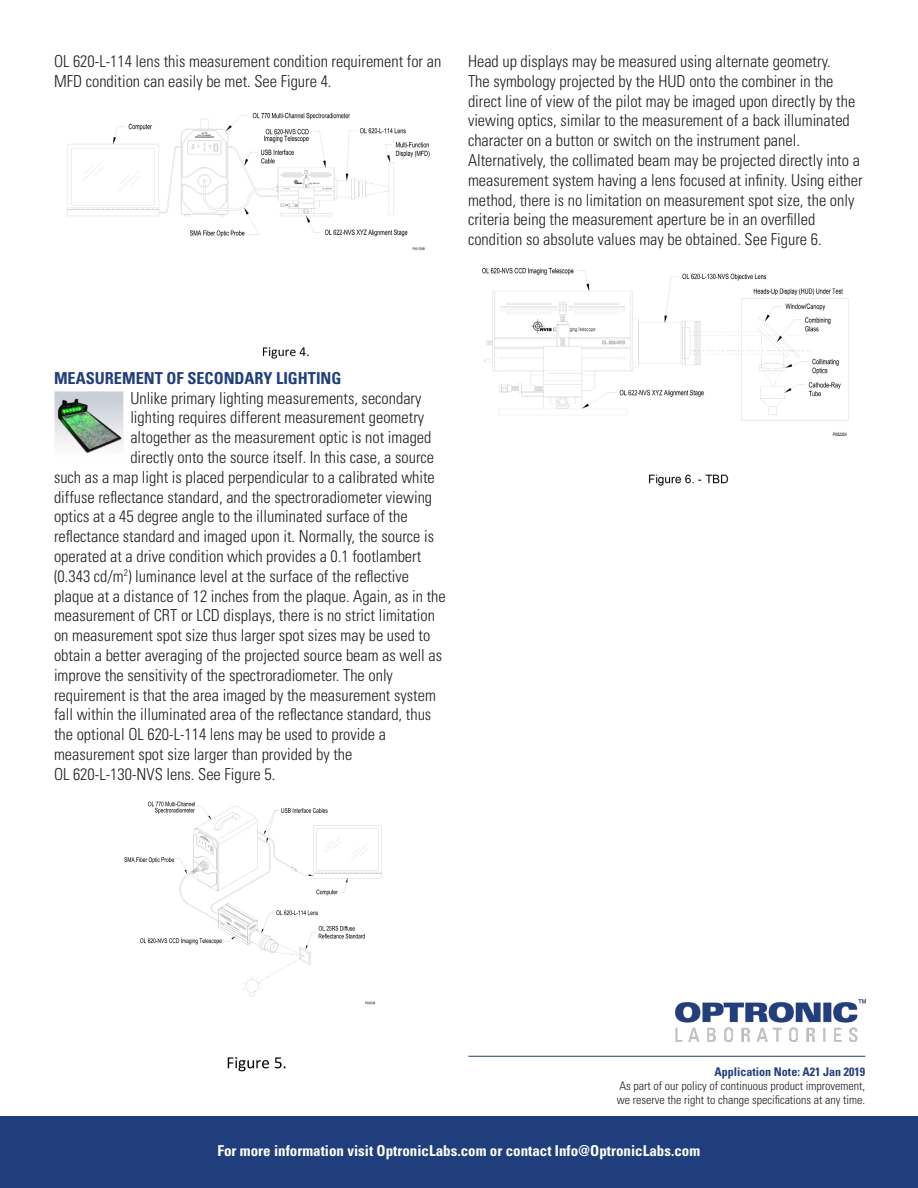
<style>
.page{position:relative;width:918px;height:1188px;background:#fff}
.page>*{position:absolute;margin:0;border:0;box-sizing:border-box;transform-origin:0 0}
.t1{font:300 condensed 16.5px/19.8px "Univers";color:#231f20}
.t2{font:700 condensed 16.5px "Univers";color:#213e7c}
.t3{font:700 condensed 15px "Univers";color:#fff}
.t4{font:300 condensed 12px "Univers";color:#231f20}
.t5{font:700 condensed 12px "Univers";color:#213e7c}
</style>
<div class="page">
<img style="left:67px;top:112px;width:363px;height:247px">
<hr style="left:468px;top:1056px;width:397px;height:1px;background:#213e7c">
<img style="left:675px;top:1000px;width:190px;height:41px">
<div style="left:0;top:1116px;width:918px;height:72px;background:#213e7c"></div>
<img style="left:54px;top:392px;width:70px;height:61px">
<img style="left:124px;top:801px;width:258px;height:271px">
<img style="left:482px;top:267px;width:367px;height:219px">
<p class="t1" style="left:54px;top:51px;width:389px">OL 620-L-114 lens this measurement condition requirement for an<br>MFD condition can easily be met. See Figure 4.</p>
<p class="t1" style="left:468px;top:51px;width:364px">Head up displays may be measured using alternate geometry.</p>
<p class="t1" style="left:468px;top:71px;width:389px">The symbology projected by the HUD onto the combiner in the direct line of view of the pilot may be imaged upon directly by the</p>
<p class="t1" style="left:468px;top:111px;width:383px">viewing optics, similar to the measurement of a back illuminated character on a button or switch on the instrument panel.</p>
<p class="t1" style="left:468px;top:150px;width:396px">Alternatively, the collimated beam may be projected directly into a measurement system having a lens focused at infinity. Using either method, there is no limitation on measurement spot size, the only criteria being the measurement aperture be in an overfilled</p>
<p class="t1" style="left:468px;top:230px;width:355px">condition so absolute values may be obtained. See Figure 6.</p>
<p class="t2" style="left:54px;top:368px;width:289px">MEASUREMENT OF SECONDARY LIGHTING</p>
<p class="t1" style="left:130px;top:388px;width:293px">Unlike primary lighting measurements, secondary</p>
<p class="t1" style="left:130px;top:408px;width:295px">lighting requires different measurement geometry</p>
<p class="t1" style="left:130px;top:428px;width:303px">altogether as the measurement optic is not imaged</p>
<p class="t1" style="left:130px;top:447px;width:305px">directly onto the source itself. In this case, a source</p>
<p class="t1" style="left:54px;top:467px;width:382px">such as a map light is placed perpendicular to a calibrated white</p>
<p class="t1" style="left:54px;top:487px;width:380px">diffuse reflectance standard, and the spectroradiometer viewing</p>
<p class="t1" style="left:54px;top:507px;width:355px">optics at a 45 degree angle to the illuminated surface of the</p>
<p class="t1" style="left:54px;top:527px;width:382px">reflectance standard and imaged upon it. Normally, the source is</p>
<p class="t1" style="left:54px;top:546px;width:369px">operated at a drive condition which provides a 0.1 footlambert</p>
<p class="t1" style="left:54px;top:566px;width:357px">(0.343 cd/m<sup>2</sup>) luminance level at the surface of the reflective</p>
<p class="t1" style="left:54px;top:586px;width:393px">plaque at a distance of 12 inches from the plaque. Again, as in the</p>
<p class="t1" style="left:54px;top:606px;width:383px">measurement of CRT or LCD displays, there is no strict limitation</p>
<p class="t1" style="left:54px;top:626px;width:378px">on measurement spot size thus larger spot sizes may be used to</p>
<p class="t1" style="left:54px;top:645px;width:390px">obtain a better averaging of the projected source beam as well as</p>
<p class="t1" style="left:54px;top:665px;width:341px">improve the sensitivity of the spectroradiometer. The only</p>
<p class="t1" style="left:54px;top:685px;width:383px">requirement is that the area imaged by the measurement system fall within the illuminated area of the reflectance standard, thus the optional OL 620-L-114 lens may be used to provide a</p>
<p class="t1" style="left:54px;top:744px;width:300px">measurement spot size larger than provided by the</p>
<p class="t1" style="left:54px;top:764px;width:223px">OL 620-L-130-NVS lens. See Figure 5.</p>
<p class="t5" style="left:715px;top:1064px;width:152px">Application Note: A21 Jan 2019</p>
<p class="t4" style="left:619px;top:1078px;width:247px">As part of our policy of continuous product improvement,</p>
<p class="t4" style="left:617px;top:1093px;width:250px">we reserve the right to change specifications at any time.</p>
<p class="t3" style="left:217px;top:1142px;width:484px">For more information visit OptronicLabs.com or contact Info@OptronicLabs.com</p>
</div>
